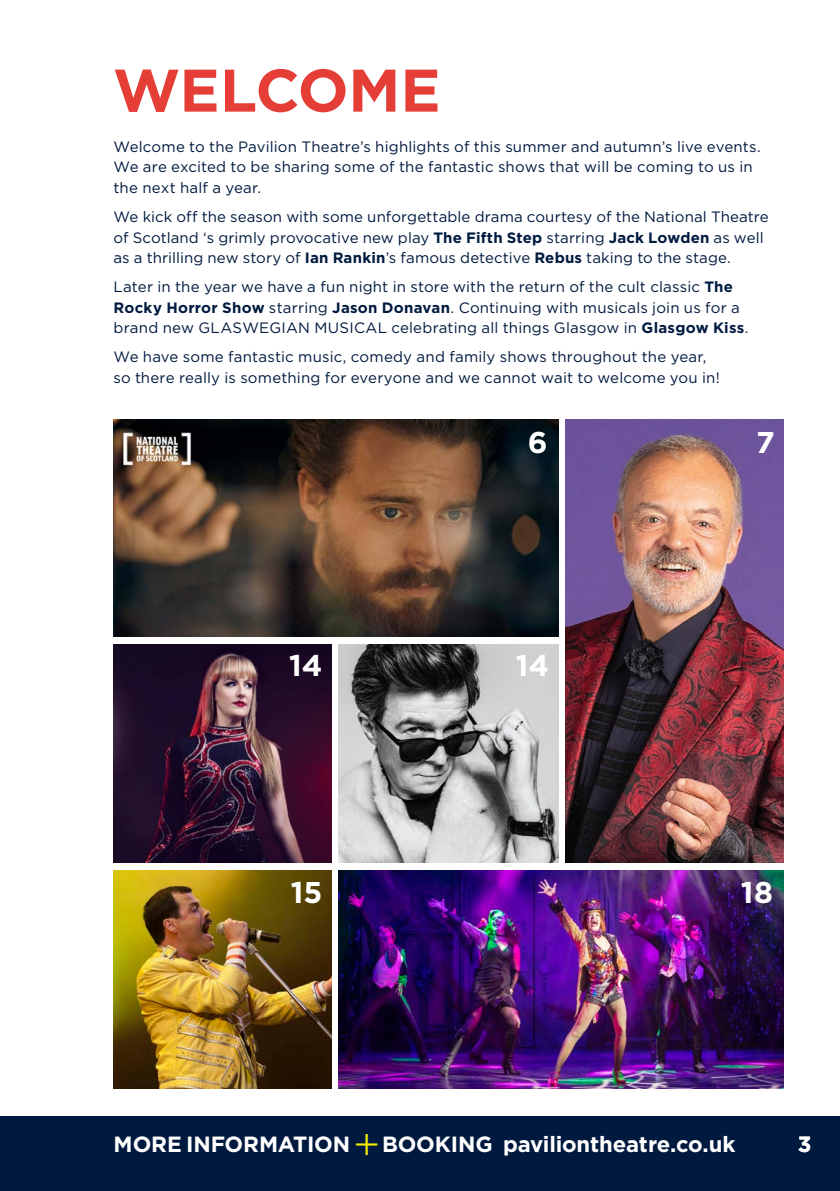
<style>
.page{position:relative;width:840px;height:1191px;background:#fff}
.page>*{position:absolute;margin:0;border:0;box-sizing:border-box;transform-origin:0 0}
.t1{font:700 60px "Gotham";letter-spacing:-.01em;color:#e53e36}
.t2{font:700 30px "Gotham";letter-spacing:.005em;color:#fff}
.t3{font:700 22px "Gotham";letter-spacing:-.01em;color:#fff}
.t4{font:15px/20.4px "Gotham";letter-spacing:.01em;color:#001a3f}
.s1{font-weight:700}
.s2{font-weight:300;font-size:44px;color:#f5ec09}
</style>
<div class="page">
<div style="left:0;top:1116px;width:839px;height:75px;background:#001a3f"></div>
<img style="left:113px;top:419px;width:444px;height:217px">
<img style="left:338px;top:870px;width:444px;height:218px">
<img style="left:113px;top:870px;width:218px;height:218px">
<img style="left:113px;top:645px;width:218px;height:217px">
<img style="left:338px;top:645px;width:219px;height:217px">
<img style="left:565px;top:419px;width:218px;height:443px">
<p class="t1" style="left:113px;top:51px;width:329px">WELCOME</p>
<p class="t4" style="left:113px;top:136px;width:648px">Welcome to the Pavilion Theatre’s highlights of this summer and autumn’s live events.<br>We are excited to be sharing some of the fantastic shows that will be coming to us in the next half a year.</p>
<p class="t4" style="left:113px;top:206px;width:656px">We kick off the season with some unforgettable drama courtesy of the National Theatre of Scotland ‘s grimly provocative new play <span class="s1">The Fifth Step</span> starring <span class="s1">Jack Lowden</span> as well as a thrilling new story of <span class="s1">Ian Rankin</span>’s famous detective <span class="s1">Rebus</span> taking to the stage.</p>
<p class="t4" style="left:113px;top:276px;width:636px">Later in the year we have a fun night in store with the return of the cult classic <span class="s1">The<br>Rocky Horror Show</span> starring <span class="s1">Jason Donavan</span>. Continuing with musicals join us for a brand new GLASWEGIAN MUSICAL celebrating all things Glasgow in <span class="s1">Glasgow Kiss</span>.</p>
<p class="t4" style="left:113px;top:346px;width:607px">We have some fantastic music, comedy and family shows throughout the year, so there really is something for everyone and we cannot wait to welcome you in!</p>
<p class="t2" style="left:289px;top:646px;width:35px">14</p>
<p class="t2" style="left:290px;top:872px;width:33px">15</p>
<p class="t2" style="left:527px;top:422px;width:21px">6</p>
<p class="t2" style="left:755px;top:422px;width:20px">7</p>
<p class="t2" style="left:515px;top:646px;width:35px">14</p>
<p class="t2" style="left:740px;top:872px;width:34px">18</p>
<p class="t3" style="left:114px;top:1129px;width:623px">MORE INFORMATION <span class="s2">+</span> BOOKING paviliontheatre.co.uk</p>
<p class="t3" style="left:797px;top:1129px;width:15px">3</p>
</div>
